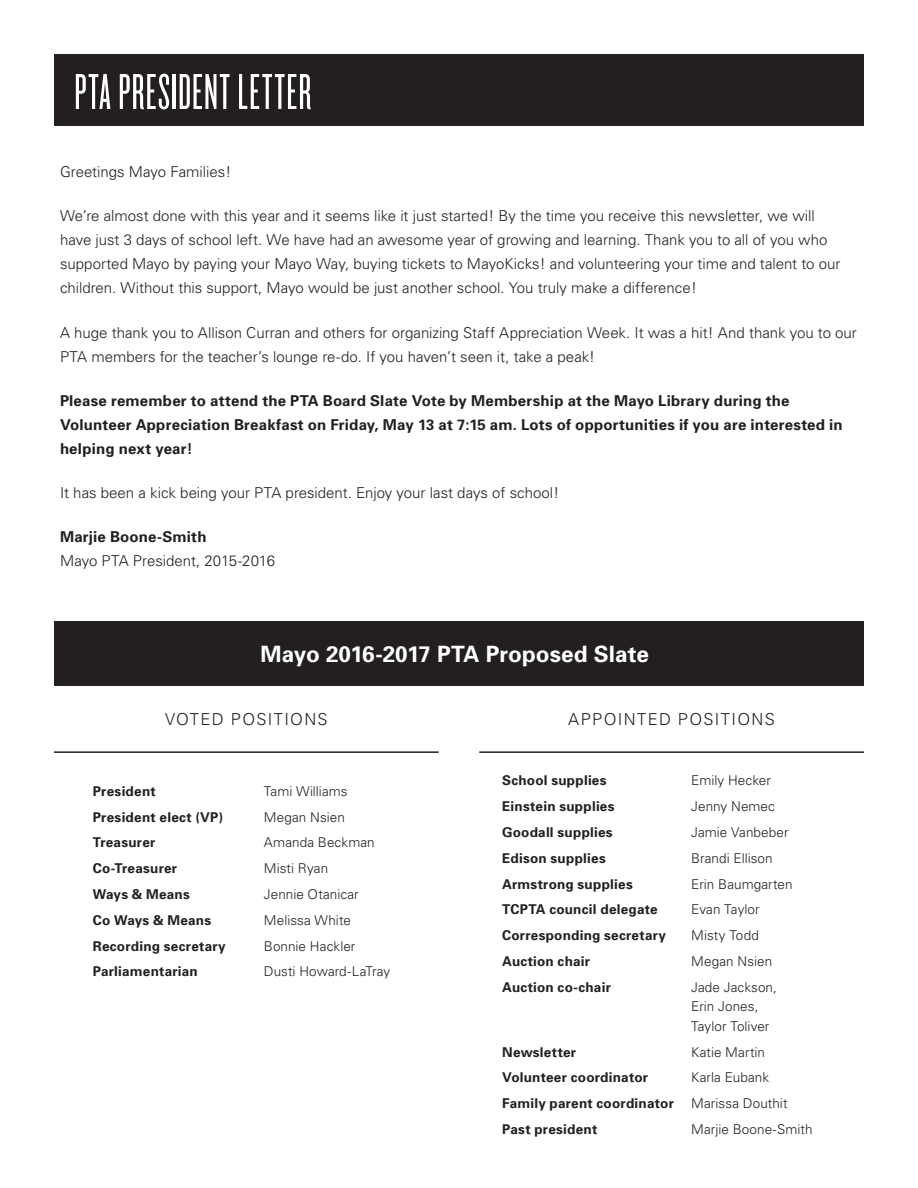
<style>
.page{position:relative;width:918px;height:1188px;background:#fff}
.page>*{position:absolute;margin:0;border:0;box-sizing:border-box;transform-origin:0 0}
.t1{font:52.5px "Knockout HTF26 Junior Flyweight";letter-spacing:.025em;color:#fff}
.t2{font:700 22.5px "Univers";color:#fff}
.t3{font:300 16.5px "Univers";letter-spacing:.08em;color:#231f20}
.t4{font:300 15px/24px "Univers";color:#231f20}
.t5{font:700 15px/24px "Univers";letter-spacing:.015em;color:#231f20}
.t6{font:700 13.5px "Univers";letter-spacing:.02em;color:#231f20}
.t7{font:300 13.5px/19.5px "Univers";letter-spacing:.005em;color:#231f20}
.s1{font-weight:700}
</style>
<div class="page">
<div style="left:54px;top:621px;width:810px;height:65px;background:#231f20"></div>
<div style="left:54px;top:54px;width:810px;height:71px;background:#231f20"></div>
<hr style="left:54px;top:751px;width:385px;height:2px;background:#231f20">
<hr style="left:479px;top:751px;width:385px;height:2px;background:#231f20">
<p class="t1" style="left:74px;top:67px;width:238px">PTA PRESIDENT LETTER</p>
<p class="t4" style="left:60px;top:160px;width:173px">Greetings Mayo Families!</p>
<p class="t4" style="left:60px;top:204px;width:782px">We’re almost done with this year and it seems like it just started! By the time you receive this newsletter, we will have just 3 days of school left. We have had an awesome year of growing and learning. Thank you to all of you who supported Mayo by paying your Mayo Way, buying tickets to MayoKicks! and volunteering your time and talent to our children. Without this support, Mayo would be just another school. You truly make a difference!</p>
<p class="t4" style="left:60px;top:320px;width:798px">A huge thank you to Allison Curran and others for organizing Staff Appreciation Week. It was a hit! And thank you to our<br>PTA members for the teacher’s lounge re-do. If you haven’t seen it, take a peak!</p>
<p class="t5" style="left:60px;top:389px;width:784px">Please remember to attend the PTA Board Slate Vote by Membership at the Mayo Library during the<br>Volunteer Appreciation Breakfast on Friday, May 13 at 7:15 am. Lots of opportunities if you are interested in helping next year!</p>
<p class="t4" style="left:60px;top:481px;width:501px">It has been a kick being your PTA president. Enjoy your last days of school!</p>
<p class="t4" style="left:60px;top:525px;width:217px"><span class="s1">Marjie Boone-Smith<br></span>Mayo PTA President, 2015-2016</p>
<p class="t2" style="left:261px;top:641px;width:390px">Mayo 2016-2017 PTA Proposed Slate</p>
<p class="t3" style="left:165px;top:710px;width:164px">VOTED POSITIONS</p>
<p class="t3" style="left:568px;top:710px;width:208px">APPOINTED POSITIONS</p>
<p class="t6" style="left:93px;top:783px;width:64px">President</p>
<p class="t7" style="left:264px;top:781px;width:85px">Tami Williams</p>
<p class="t6" style="left:93px;top:809px;width:132px">President elect (VP)</p>
<p class="t7" style="left:264px;top:807px;width:83px">Megan Nsien</p>
<p class="t6" style="left:93px;top:835px;width:64px">Treasurer</p>
<p class="t7" style="left:264px;top:833px;width:112px">Amanda Beckman</p>
<p class="t6" style="left:93px;top:860px;width:86px">Co-Treasurer</p>
<p class="t7" style="left:264px;top:859px;width:66px">Misti Ryan</p>
<p class="t6" style="left:93px;top:886px;width:99px">Ways &amp; Means</p>
<p class="t7" style="left:264px;top:885px;width:96px">Jennie Otanicar</p>
<p class="t6" style="left:93px;top:912px;width:120px">Co Ways &amp; Means</p>
<p class="t7" style="left:264px;top:910px;width:89px">Melissa White</p>
<p class="t6" style="left:93px;top:938px;width:134px">Recording secretary</p>
<p class="t7" style="left:264px;top:936px;width:93px">Bonnie Hackler</p>
<p class="t6" style="left:93px;top:964px;width:107px">Parliamentarian</p>
<p class="t7" style="left:264px;top:962px;width:128px">Dusti Howard-LaTray</p>
<p class="t6" style="left:502px;top:772px;width:106px">School supplies</p>
<p class="t7" style="left:691px;top:771px;width:81px">Emily Hecker</p>
<p class="t6" style="left:502px;top:798px;width:114px">Einstein supplies</p>
<p class="t7" style="left:691px;top:797px;width:85px">Jenny Nemec</p>
<p class="t6" style="left:502px;top:824px;width:112px">Goodall supplies</p>
<p class="t7" style="left:691px;top:822px;width:99px">Jamie Vanbeber</p>
<p class="t6" style="left:502px;top:850px;width:105px">Edison supplies</p>
<p class="t7" style="left:691px;top:848px;width:83px">Brandi Ellison</p>
<p class="t6" style="left:502px;top:876px;width:132px">Armstrong supplies</p>
<p class="t7" style="left:691px;top:874px;width:103px">Erin Baumgarten</p>
<p class="t6" style="left:502px;top:901px;width:157px">TCPTA council delegate</p>
<p class="t7" style="left:691px;top:900px;width:70px">Evan Taylor</p>
<p class="t6" style="left:502px;top:927px;width:165px">Corresponding secretary</p>
<p class="t7" style="left:691px;top:926px;width:69px">Misty Todd</p>
<p class="t6" style="left:502px;top:953px;width:90px">Auction chair</p>
<p class="t7" style="left:691px;top:951px;width:83px">Megan Nsien</p>
<p class="t6" style="left:502px;top:979px;width:110px">Auction co-chair</p>
<p class="t7" style="left:691px;top:977px;width:87px">Jade Jackson,<br>Erin Jones,<br>Taylor Toliver</p>
<p class="t6" style="left:502px;top:1044px;width:75px">Newsletter</p>
<p class="t7" style="left:691px;top:1042px;width:75px">Katie Martin</p>
<p class="t6" style="left:502px;top:1069px;width:147px">Volunteer coordinator</p>
<p class="t7" style="left:691px;top:1068px;width:79px">Karla Eubank</p>
<p class="t6" style="left:502px;top:1095px;width:173px">Family parent coordinator</p>
<p class="t7" style="left:691px;top:1094px;width:98px">Marissa Douthit</p>
<p class="t6" style="left:502px;top:1121px;width:97px">Past president</p>
<p class="t7" style="left:691px;top:1119px;width:123px">Marjie Boone-Smith</p>
</div>
